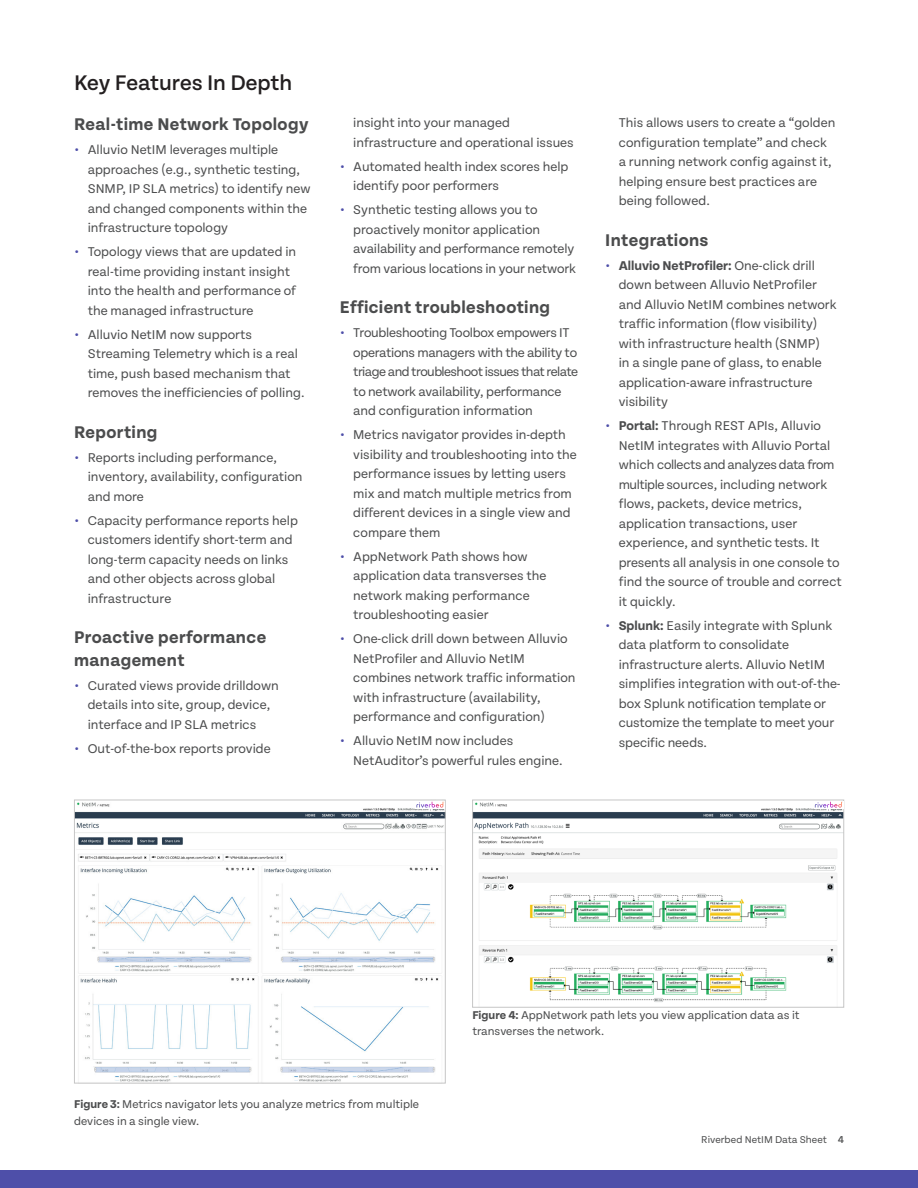
<style>
.page{position:relative;width:918px;height:1188px;background:#fff}
.page>*{position:absolute;margin:0;border:0;box-sizing:border-box;transform-origin:0 0}
.H2_Span_Columns{font:500 22.5px "Tenon";color:#231f20}
.t1{font:700 18px/22.5px "Tenon";letter-spacing:.02em;color:#4b4c4d}
.t2{font:13.5px/19.5px "Tenon";color:#4b4c4d}
.t3{font:13.5px/19.5px "Tenon";letter-spacing:-.02em;color:#4b4c4d}
.t4{font:12px/16.5px "Tenon";color:#4b4c4d}
.t5{font:10.5px "Tenon";color:#4b4c4d}
.s1{font-weight:700;color:#4e4fa9}
.s2{font-weight:700}
.s3{font-weight:500}
</style>
<div class="page">
<div style="left:0;top:1170px;width:918px;height:18px;background:#4e4fa9"></div>
<img style="left:474px;top:802px;width:368px;height:200px">
<div style="left:472px;top:800px;width:372px;height:207px;border:1px solid #c6c6c6"></div>
<div style="left:814px;top:801px;width:29px;height:7px;background:#fff"></div>
<svg style="left:815px;top:802px;width:28px;height:6px"></svg>
<img style="left:76px;top:802px;width:367px;height:279px">
<div style="left:74px;top:800px;width:371px;height:283px;border:1px solid #c6c6c6"></div>
<div style="left:416px;top:801px;width:29px;height:7px;background:#fff"></div>
<svg style="left:416px;top:802px;width:29px;height:6px"></svg>
<p class="H2_Span_Columns" style="left:74px;top:71px;width:219px">Key Features In Depth</p>
<h3 class="t1" style="left:74px;top:114px;width:236px">Real-time Network Topology</h3>
<p class="t2" style="left:88px;top:141px;width:224px;text-indent:-14px"><span class="s1">•</span> Alluvio NetIM leverages multiple approaches (e.g., synthetic testing, SNMP, IP SLA metrics) to identify new and changed components within the infrastructure topology</p>
<p class="t2" style="left:88px;top:243px;width:210px;text-indent:-14px"><span class="s1">•</span> Topology views that are updated in real-time providing instant insight into the health and performance of the managed infrastructure</p>
<p class="t2" style="left:88px;top:325px;width:218px;text-indent:-14px"><span class="s1">•</span> Alluvio NetIM now supports Streaming Telemetry which is a real time, push based mechanism that removes the inefficiencies of polling.</p>
<h3 class="t1" style="left:74px;top:421px;width:85px">Reporting</h3>
<p class="t2" style="left:88px;top:448px;width:216px;text-indent:-14px"><span class="s1">•</span> Reports including performance, inventory, availability, configuration and more</p>
<p class="t2" style="left:88px;top:511px;width:212px;text-indent:-14px"><span class="s1">•</span> Capacity performance reports help customers identify short-term and long-term capacity needs on links and other objects across global infrastructure</p>
<h3 class="t1" style="left:74px;top:627px;width:194px">Proactive performance management</h3>
<p class="t2" style="left:88px;top:676px;width:193px;text-indent:-14px"><span class="s1">•</span> Curated views provide drilldown details into site, group, device, interface and IP SLA metrics</p>
<p class="t2" style="left:74px;top:739px;width:198px"><span class="s1">•</span> Out-of-the-box reports provide</p>
<p class="t2" style="left:353px;top:114px;width:222px">insight into your managed infrastructure and operational issues</p>
<p class="t2" style="left:353px;top:157px;width:217px;text-indent:-14px"><span class="s1">•</span> Automated health index scores help identify poor performers</p>
<p class="t2" style="left:353px;top:201px;width:224px;text-indent:-14px"><span class="s1">•</span> Synthetic testing allows you to proactively monitor application availability and performance remotely from various locations in your network</p>
<h3 class="t1" style="left:340px;top:297px;width:212px">Efficient troubleshooting</h3>
<p class="t3" style="left:353px;top:324px;width:226px;text-indent:-14px"><span class="s1">•</span> Troubleshooting Toolbox empowers IT operations managers with the ability to triage and troubleshoot issues that relate to network availability, performance and configuration information</p>
<p class="t2" style="left:353px;top:426px;width:225px;text-indent:-14px"><span class="s1">•</span> Metrics navigator provides in-depth visibility and troubleshooting into the performance issues by letting users mix and match multiple metrics from different devices in a single view and compare them</p>
<p class="t2" style="left:353px;top:547px;width:195px;text-indent:-14px"><span class="s1">•</span> AppNetwork Path shows how application data transverses the network making performance troubleshooting easier</p>
<p class="t2" style="left:353px;top:630px;width:224px;text-indent:-14px"><span class="s1">•</span> One-click drill down between Alluvio NetProfiler and Alluvio NetIM combines network traffic information with infrastructure (availability, performance and configuration)</p>
<p class="t2" style="left:353px;top:732px;width:211px;text-indent:-14px"><span class="s1">•</span> Alluvio NetIM now includes<br>NetAuditor’s powerful rules engine.</p>
<p class="t2" style="left:619px;top:114px;width:218px">This allows users to create a “golden configuration template” and check a running network config against it, helping ensure best practices are being followed.</p>
<h3 class="t1" style="left:605px;top:229px;width:105px">Integrations</h3>
<p class="t2" style="left:619px;top:256px;width:219px;text-indent:-14px"><span class="s1">•</span> <span class="s2">Alluvio NetProfiler:</span> One-click drill down between Alluvio NetProfiler and Alluvio NetIM combines network traffic information (flow visibility) with infrastructure health (SNMP)<br>in a single pane of glass, to enable application-aware infrastructure visibility</p>
<p class="t2" style="left:619px;top:417px;width:225px;text-indent:-14px"><span class="s1">•</span> <span class="s2">Portal:</span> Through REST APIs, Alluvio NetIM integrates with Alluvio Portal which collects and analyzes data from multiple sources, including network flows, packets, device metrics, application transactions, user experience, and synthetic tests. It presents all analysis in one console to find the source of trouble and correct it quickly.</p>
<p class="t2" style="left:619px;top:616px;width:224px;text-indent:-14px"><span class="s1">•</span> <span class="s2">Splunk:</span> Easily integrate with Splunk data platform to consolidate infrastructure alerts. Alluvio NetIM simplifies integration with out-of-the&shy;box Splunk notification template or customize the template to meet your specific needs.</p>
<p class="t4" style="left:472px;top:1007px;width:329px"><span class="s2">Figure 4:</span> AppNetwork path lets you view application data as it transverses the network.</p>
<p class="t4" style="left:74px;top:1096px;width:346px"><span class="s2">Figure 3:</span> Metrics navigator lets you analyze metrics from multiple devices in a single view.</p>
<p class="t5" style="left:701px;top:1134px;width:144px">Riverbed NetIM Data Sheet <span class="s3">4</span></p>
</div>
